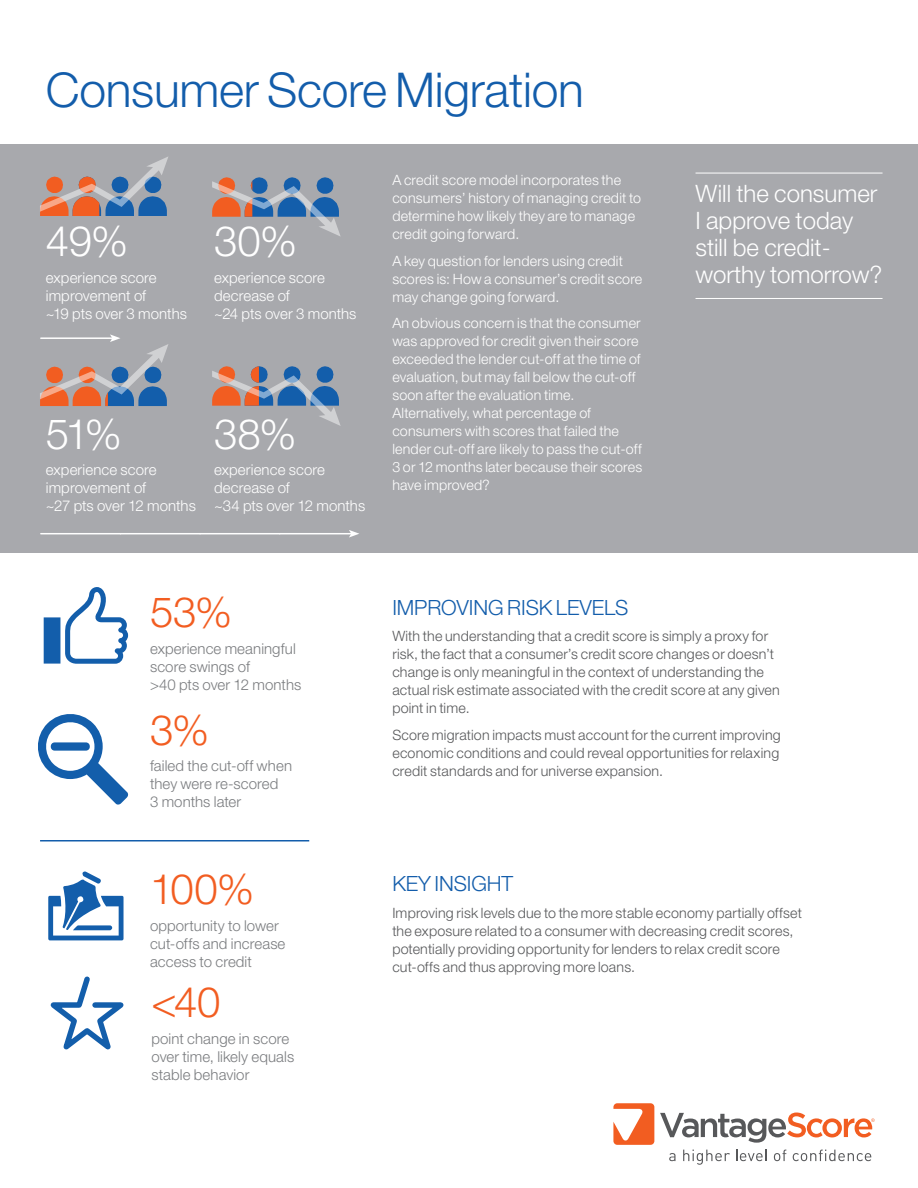
<style>
.page{position:relative;width:918px;height:1188px;background:#fff}
.page>*{position:absolute;margin:0;border:0;box-sizing:border-box;transform-origin:0 0}
.t1{font:300 48px "Helvetica Neue LT Std";letter-spacing:-.005em;color:#135dab}
.Infographic_title{font:300 42px "Helvetica Neue LT Std";letter-spacing:-.005em;color:#f25d21}
.Infographic_title-2{font:300 42px "Helvetica Neue LT Std";letter-spacing:-.01em;color:#fff}
.Pull_out{font:300 24px/27px "Helvetica Neue LT Std";color:#fff}
.t2{font:300 21px "Helvetica Neue LT Std";letter-spacing:-.005em;color:#135dab}
.Infographic_text{font:300 15px/18px "Helvetica Neue LT Std";letter-spacing:.005em;color:#7a7c7f}
.Infographic_text-2{font:300 15px/18px "Helvetica Neue LT Std";letter-spacing:.005em;color:#fff}
.Body{font:300 14.25px/18px "Helvetica Neue LT Std";letter-spacing:.015em;color:#57585a}
.Body-2{font:300 14.25px/18px "Helvetica Neue LT Std";letter-spacing:.015em;color:#fff}
</style>
<div class="page">
<svg style="left:44px;top:587px;width:84px;height:77px"></svg>
<div style="left:0;top:144px;width:918px;height:409px;background:#a8a9ad"></div>
<svg style="left:613px;top:1103px;width:41px;height:42px"></svg>
<svg style="left:660px;top:1113px;width:215px;height:30px"></svg>
<svg style="left:669px;top:1153px;width:7px;height:8px"></svg>
<svg style="left:683px;top:1150px;width:47px;height:15px"></svg>
<svg style="left:736px;top:1150px;width:31px;height:11px"></svg>
<svg style="left:774px;top:1150px;width:12px;height:11px"></svg>
<svg style="left:793px;top:1150px;width:78px;height:11px"></svg>
<svg style="left:38px;top:714px;width:91px;height:91px"></svg>
<svg style="left:50px;top:976px;width:74px;height:74px"></svg>
<hr style="left:696px;top:173px;width:187px;height:1px;background:#fff">
<hr style="left:696px;top:298px;width:187px;height:1px;background:#fff">
<svg style="left:48px;top:871px;width:76px;height:69px"></svg>
<hr style="left:41px;top:533px;width:79px;height:1px;background:#fff">
<hr style="left:120px;top:533px;width:80px;height:1px;background:#fff">
<hr style="left:200px;top:533px;width:80px;height:1px;background:#fff">
<hr style="left:280px;top:533px;width:71px;height:1px;background:#fff">
<svg style="left:349px;top:530px;width:10px;height:8px"></svg>
<svg style="left:40px;top:157px;width:128px;height:59px"></svg>
<svg style="left:212px;top:366px;width:129px;height:60px"></svg>
<svg style="left:40px;top:334px;width:128px;height:72px"></svg>
<svg style="left:212px;top:177px;width:129px;height:59px"></svg>
<hr style="left:40px;top:840px;width:269px;height:2px;background:#135dab">
<p class="t1" style="left:46px;top:61px;width:540px">Consumer Score Migration</p>
<p class="Infographic_title-2" style="left:46px;top:216px;width:84px">49%</p>
<p class="Infographic_text-2" style="left:46px;top:268px;width:143px">experience score improvement of<br>~19 pts over 3 months</p>
<p class="Infographic_title-2" style="left:214px;top:216px;width:85px">30%</p>
<p class="Infographic_text-2" style="left:214px;top:268px;width:144px">experience score decrease of<br>~24 pts over 3 months</p>
<p class="Infographic_title-2" style="left:46px;top:408px;width:77px">51%</p>
<p class="Infographic_text-2" style="left:46px;top:461px;width:151px">experience score improvement of<br>~27 pts over 12 months</p>
<p class="Infographic_title-2" style="left:214px;top:408px;width:84px">38%</p>
<p class="Infographic_text-2" style="left:214px;top:461px;width:153px">experience score decrease of<br>~34 pts over 12 months</p>
<p class="Body-2" style="left:392px;top:171px;width:250px">A credit score model incorporates the consumers’ history of managing credit to determine how likely they are to manage credit going forward.</p>
<p class="Body-2" style="left:392px;top:251px;width:251px">A key question for lenders using credit scores is: How a consumer’s credit score may change going forward.</p>
<p class="Body-2" style="left:392px;top:314px;width:251px">An obvious concern is that the consumer was approved for credit given their score exceeded the lender cut-off at the time of evaluation, but may fall below the cut-off soon after the evaluation time.<br>Alternatively, what percentage of consumers with scores that failed the lender cut-off are likely to pass the cut-off 3 or 12 months later because their scores have improved?</p>
<h5 class="Pull_out" style="left:696px;top:180px;width:189px">Will the consumer<br>I approve today still be credit&shy;worthy tomorrow?</h5>
<p class="Infographic_title" style="left:150px;top:587px;width:84px">53%</p>
<p class="Infographic_text" style="left:150px;top:639px;width:153px">experience meaningful score swings of<br>&gt;40 pts over 12 months</p>
<p class="Infographic_title" style="left:150px;top:704px;width:61px">3%</p>
<p class="Infographic_text" style="left:150px;top:756px;width:144px">failed the cut-off when they were re-scored<br>3 months later</p>
<p class="Infographic_title" style="left:150px;top:864px;width:106px">100%</p>
<p class="Infographic_text" style="left:150px;top:916px;width:137px">opportunity to lower cut-offs and increase access to credit</p>
<p class="Infographic_title" style="left:151px;top:976px;width:71px">&lt;40</p>
<p class="Infographic_text" style="left:151px;top:1029px;width:144px">point change in score over time, likely equals stable behavior</p>
<p class="t2" style="left:392px;top:595px;width:238px">IMPROVING RISK LEVELS</p>
<p class="Body" style="left:392px;top:627px;width:389px">With the understanding that a credit score is simply a proxy for risk, the fact that a consumer’s credit score changes or doesn’t change is only meaningful in the context of understanding the actual risk estimate associated with the credit score at any given point in time.</p>
<p class="Body" style="left:392px;top:725px;width:390px;text-align:justify">Score migration impacts must account for the current improving economic conditions and could reveal opportunities for relaxing credit standards and for universe expansion.</p>
<p class="t2" style="left:392px;top:870px;width:122px">KEY INSIGHT</p>
<p class="Body" style="left:392px;top:904px;width:411px">Improving risk levels due to the more stable economy partially offset the exposure related to a consumer with decreasing credit scores, potentially providing opportunity for lenders to relax credit score cut-offs and thus approving more loans.</p>
</div>
